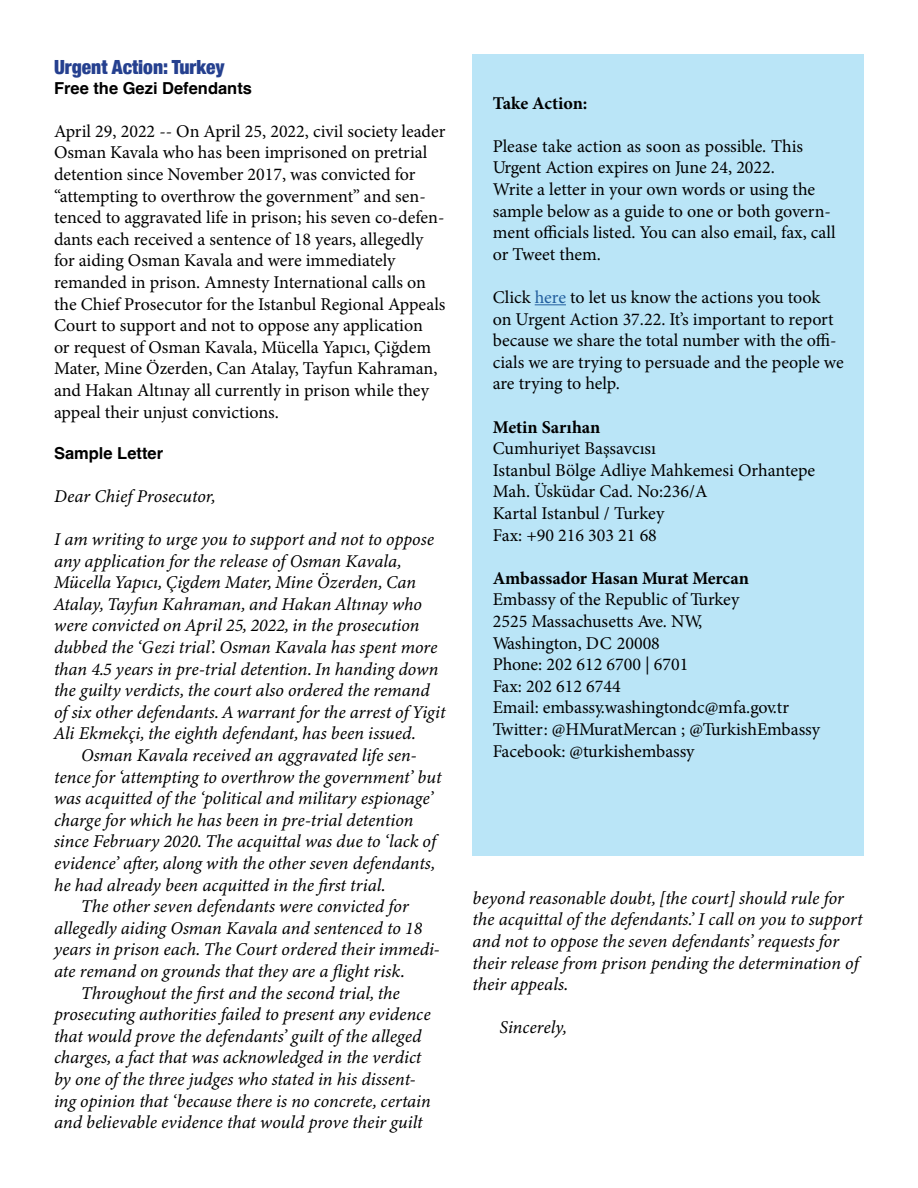
<style>
.page{position:relative;width:918px;height:1188px;background:#fff}
.page>*{position:absolute;margin:0;border:0;box-sizing:border-box;transform-origin:0 0}
.t1{font:900 condensed 19.5px "Helvetica Neue";color:#25408f}
.t2{font:italic 18px/21.6px "Minion Variable Concept";color:#000}
.t3{font:18px/21.6px "Minion Pro";color:#000}
.t4{font:700 18px "Minion Pro";color:#000}
.t5{font:700 16.5px "Helvetica";color:#000}
.s1{color:#215e9e}
</style>
<div class="page">
<div style="left:472px;top:54px;width:392px;height:801px;background:#bae5f7"></div>
<hr style="left:535px;top:304px;width:31px;height:1px;background:#215e9e">
<p class="t1" style="left:54px;top:51px;width:172px">Urgent Action: Turkey</p>
<p class="t5" style="left:54px;top:78px;width:200px">Free the Gezi Defendants</p>
<p class="t3" style="left:54px;top:120px;width:393px">April 29, 2022 -- On April 25, 2022, civil society leader Osman Kavala who has been imprisoned on pretrial detention since November 2017, was convicted for “attempting to overthrow the government” and sen&shy;tenced to aggravated life in prison; his seven co-defen&shy;dants each received a sentence of 18 years, allegedly for aiding Osman Kavala and were immediately remanded in prison. Amnesty International calls on the Chief Prosecutor for the Istanbul Regional Appeals Court to support and not to oppose any application<br>or request of Osman Kavala, Mücella Yapıcı, Çiğdem Mater, Mine Özerden, Can Atalay, Tayfun Kahraman, and Hakan Altınay all currently in prison while they appeal their unjust convictions.</p>
<p class="t5" style="left:54px;top:443px;width:111px">Sample Letter</p>
<p class="t2" style="left:54px;top:485px;width:162px">Dear Chief Prosecutor,</p>
<p class="t2" style="left:54px;top:528px;width:382px">I am writing to urge you to support and not to oppose</p>
<p class="t2" style="left:54px;top:550px;width:348px">any application for the release of Osman Kavala,</p>
<p class="t2" style="left:54px;top:572px;width:364px">Mücella Yapıcı, Çigdem Mater, Mine Özerden, Can</p>
<p class="t2" style="left:54px;top:593px;width:369px">Atalay, Tayfun Kahraman, and Hakan Altınay who</p>
<p class="t2" style="left:54px;top:615px;width:367px">were convicted on April 25, 2022, in the prosecution</p>
<p class="t2" style="left:54px;top:636px;width:385px">dubbed the ‘Gezi trial’. Osman Kavala has spent more</p>
<p class="t2" style="left:54px;top:658px;width:386px">than 4.5 years in pre-trial detention. In handing down</p>
<p class="t2" style="left:54px;top:680px;width:378px">the guilty verdicts, the court also ordered the remand</p>
<p class="t2" style="left:54px;top:701px;width:393px">of six other defendants. A warrant for the arrest of Yigit</p>
<p class="t2" style="left:54px;top:723px;width:363px">Ali Ekmekçi, the eighth defendant, has been issued.</p>
<p class="t2" style="left:81px;top:744px;width:337px">Osman Kavala received an aggravated life sen-</p>
<p class="t2" style="left:54px;top:766px;width:389px">tence for ‘attempting to overthrow the government’ but</p>
<p class="t2" style="left:54px;top:788px;width:381px">was acquitted of the ‘political and military espionage’</p>
<p class="t2" style="left:54px;top:809px;width:361px">charge for which he has been in pre-trial detention</p>
<p class="t2" style="left:54px;top:831px;width:384px">since February 2020. The acquittal was due to ‘lack of</p>
<p class="t2" style="left:54px;top:852px;width:382px">evidence’ after, along with the other seven defendants,</p>
<p class="t2" style="left:54px;top:874px;width:332px">he had already been acquitted in the first trial.</p>
<p class="t2" style="left:81px;top:896px;width:329px">The other seven defendants were convicted for</p>
<p class="t2" style="left:54px;top:917px;width:370px">allegedly aiding Osman Kavala and sentenced to 18</p>
<p class="t2" style="left:54px;top:939px;width:387px">years in prison each. The Court ordered their immedi-</p>
<p class="t2" style="left:54px;top:960px;width:352px">ate remand on grounds that they are a flight risk.</p>
<p class="t2" style="left:81px;top:982px;width:320px">Throughout the first and the second trial, the</p>
<p class="t2" style="left:54px;top:1004px;width:378px">prosecuting authorities failed to present any evidence</p>
<p class="t2" style="left:54px;top:1025px;width:369px">that would prove the defendants’ guilt of the alleged</p>
<p class="t2" style="left:54px;top:1047px;width:369px">charges, a fact that was acknowledged in the verdict</p>
<p class="t2" style="left:54px;top:1068px;width:363px">by one of the three judges who stated in his dissent-</p>
<p class="t2" style="left:54px;top:1090px;width:378px">ing opinion that ‘because there is no concrete, certain</p>
<p class="t2" style="left:54px;top:1112px;width:370px">and believable evidence that would prove their guilt</p>
<p class="t4" style="left:493px;top:90px;width:96px">Take Action:</p>
<p class="t3" style="left:493px;top:137px;width:312px">Please take action as soon as possible. This<br>Urgent Action expires on June 24, 2022.</p>
<p class="t3" style="left:493px;top:179px;width:345px">Write a letter in your own words or using the sample below as a guide to one or both govern&shy;ment officials listed. You can also email, fax, call or Tweet them.</p>
<p class="t3" style="left:493px;top:287px;width:352px">Click <span class="s1">here</span> to let us know the actions you took on Urgent Action 37.22. It’s important to report because we share the total number with the offi&shy;cials we are trying to persuade and the people we are trying to help.</p>
<p class="t4" style="left:493px;top:414px;width:109px">Metin Sarıhan</p>
<p class="t3" style="left:493px;top:438px;width:324px">Cumhuriyet Başsavcısı<br>Istanbul Bölge Adliye Mahkemesi Orhantepe<br>Mah. Üsküdar Cad. No:236/A<br>Kartal Istanbul / Turkey<br>Fax: +90 216 303 21 68</p>
<p class="t4" style="left:493px;top:571px;width:258px">Ambassador Hasan Murat Mercan</p>
<p class="t3" style="left:493px;top:591px;width:329px">Embassy of the Republic of Turkey<br>2525 Massachusetts Ave. NW,<br>Washington, DC 20008<br>Phone: 202 612 6700 | 6701<br>Fax: 202 612 6744<br>Email: embassy.washingtondc@mfa.gov.tr<br>Twitter: @HMuratMercan ; @TurkishEmbassy<br>Facebook: @turkishembassy</p>
<p class="t2" style="left:472px;top:887px;width:392px">beyond reasonable doubt, [the court] should rule for the acquittal of the defendants.’ I call on you to support and not to oppose the seven defendants’ requests for their release from prison pending the determination of their appeals.</p>
<p class="t2" style="left:500px;top:1017px;width:68px">Sincerely,</p>
</div>
